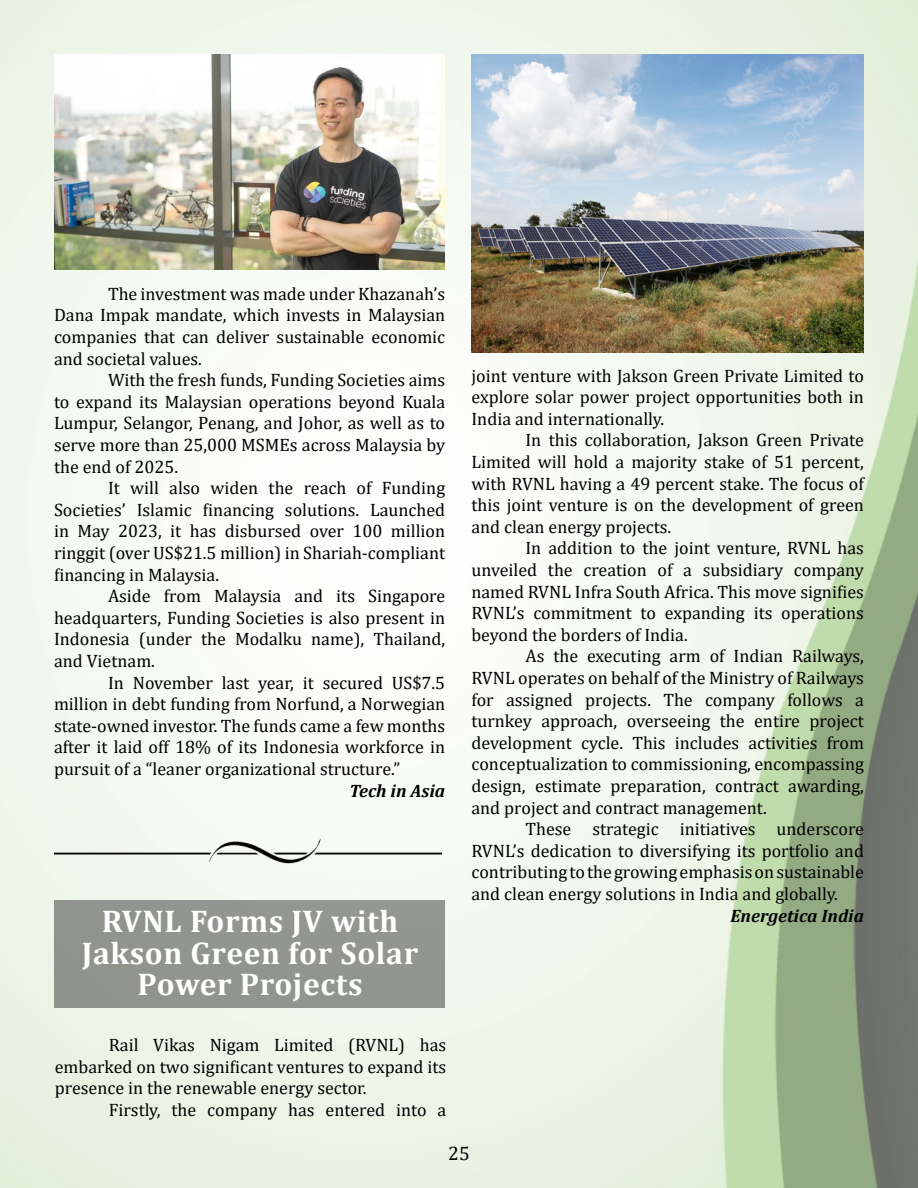
<style>
.page{position:relative;width:918px;height:1188px;background:#fff}
.page>*{position:absolute;margin:0;border:0;box-sizing:border-box;transform-origin:0 0}
.Head{font:700 31.5px/31.5px "Cambria";letter-spacing:.02em;color:#fff;text-align:center}
.t1{font:19.5px "Cambria";color:#000}
.Body{font:18px/21.6px "Cambria";color:#000;text-align:justify}
.Source{font:italic 700 18px "Cambria";color:#000}
</style>
<div class="page">
<img style="left:0;top:1px;width:918px;height:1186px">
<img style="left:54px;top:54px;width:391px;height:216px">
<img style="left:55px;top:836px;width:387px;height:36px">
<img style="left:471px;top:55px;width:393px;height:297px">
<div style="left:55px;top:900px;width:390px;height:108px;background:#91958f"></div>
<p class="Body" style="left:54px;top:283px;width:393px;text-indent:54px">The investment was made under Khazanah’s Dana Impak mandate, which invests in Malaysian companies that can deliver sustainable economic and societal values.</p>
<p class="Body" style="left:54px;top:369px;width:393px;text-indent:54px">With the fresh funds, Funding Societies aims to expand its Malaysian operations beyond Kuala Lumpur, Selangor, Penang, and Johor, as well as to serve more than 25,000 MSMEs across Malaysia by the end of 2025.</p>
<p class="Body" style="left:54px;top:477px;width:393px;text-indent:54px">It will also widen the reach of Funding Societies’ Islamic financing solutions. Launched in May 2023, it has disbursed over 100 million ringgit (over US$21.5 million) in Shariah-compliant financing in Malaysia.</p>
<p class="Body" style="left:54px;top:585px;width:393px;text-indent:54px">Aside from Malaysia and its Singapore headquarters, Funding Societies is also present in Indonesia (under the Modalku name), Thailand, and Vietnam.</p>
<p class="Body" style="left:54px;top:672px;width:393px;text-indent:54px">In November last year, it secured US$7.5 million in debt funding from Norfund, a Norwegian state-owned investor. The funds came a few months after it laid off 18% of its Indonesia workforce in pursuit of a “leaner organizational structure.”</p>
<p class="Source" style="left:350px;top:778px;width:97px">Tech in Asia</p>
<p class="Head" style="left:82px;top:905px;width:338px">RVNL Forms JV with<br>Jakson Green for Solar<br>Power Projects</p>
<p class="Body" style="left:55px;top:1034px;width:393px;text-indent:54px">Rail Vikas Nigam Limited (RVNL) has embarked on two significant ventures to expand its presence in the renewable energy sector.</p>
<p class="Body" style="left:109px;top:1099px;width:339px">Firstly, the company has entered into a</p>
<p class="Body" style="left:471px;top:364px;width:394px">joint venture with Jakson Green Private Limited to explore solar power project opportunities both in India and internationally.</p>
<p class="Body" style="left:471px;top:429px;width:394px;text-indent:54px">In this collaboration, Jakson Green Private Limited will hold a majority stake of 51 percent, with RVNL having a 49 percent stake. The focus of this joint venture is on the development of green and clean energy projects.</p>
<p class="Body" style="left:471px;top:537px;width:394px;text-indent:54px">In addition to the joint venture, RVNL has unveiled the creation of a subsidiary company named RVNL Infra South Africa. This move signifies RVNL’s commitment to expanding its operations beyond the borders of India.</p>
<p class="Body" style="left:471px;top:645px;width:394px;text-indent:54px">As the executing arm of Indian Railways, RVNL operates on behalf of the Ministry of Railways for assigned projects. The company follows a turnkey approach, overseeing the entire project development cycle. This includes activities from conceptualization to commissioning, encompassing design, estimate preparation, contract awarding, and project and contract management.</p>
<p class="Body" style="left:471px;top:818px;width:394px;text-indent:54px">These strategic initiatives underscore RVNL’s dedication to diversifying its portfolio and contributing to the growing emphasis on sustainable and clean energy solutions in India and globally.</p>
<p class="Source" style="left:730px;top:903px;width:135px">Energetica India</p>
<p class="t1" style="left:448px;top:1142px;width:23px">25</p>
</div>
